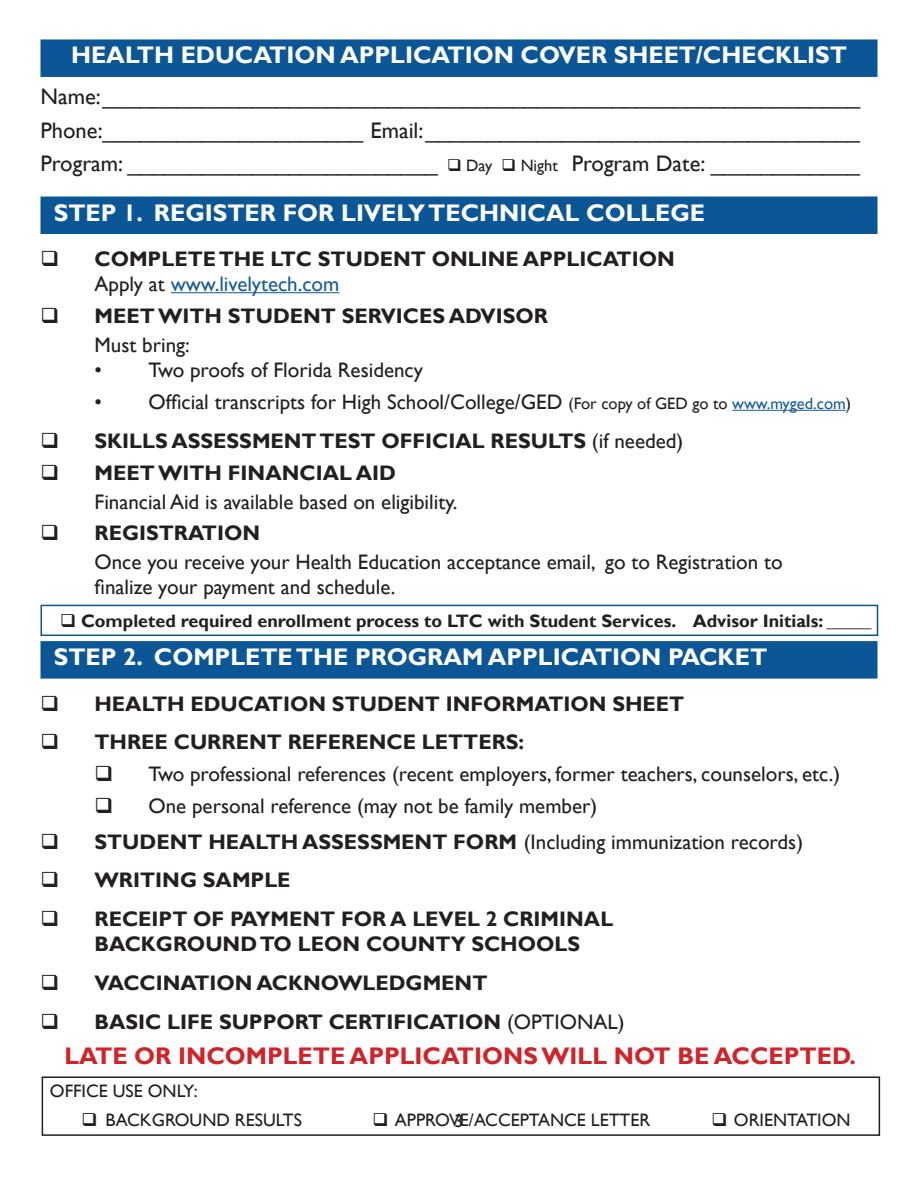
<style>
.page{position:relative;width:918px;height:1188px;background:#fff}
.page>*{position:absolute;margin:0;border:0;box-sizing:border-box;transform-origin:0 0}
.t1{font:700 24px "Gill Sans";color:#fff}
.t2{font:700 24px "Gill Sans";color:#d1232a}
.t3{font:22.5px/33.8px "Gill Sans";color:#231f20;text-align:justify}
.t4{font:21px/28.8px "Gill Sans";color:#231f20}
.t5{font:700 21px/25.2px "Gill Sans";color:#231f20}
.t6{font:700 18px "Gill Sans";color:#231f20}
.t7{font:18px "Gill Sans";color:#231f20}
.s1{font-size:16.5px}
.s2{font-weight:400}
.s3{font-weight:400;color:#175d9e}
.s4{font-size:16.5px;color:#175d9e}
.s5{font-weight:700}
</style>
<div class="page">
<div style="left:40px;top:39px;width:838px;height:38px;background:#0b5696"></div>
<div style="left:40px;top:197px;width:838px;height:37px;background:#0b5696"></div>
<hr style="left:171px;top:292px;width:168px;height:1px;background:#175d9e">
<hr style="left:732px;top:410px;width:114px;height:1px;background:#175d9e">
<div style="left:40px;top:641px;width:838px;height:38px;background:#0b5696"></div>
<div style="left:42px;top:1076px;width:838px;height:60px;border:2px solid #231f20"></div>
<div style="left:40px;top:605px;width:838px;height:31px;border:2px solid #0b5696"></div>
<p class="t1" style="left:71px;top:41px;width:777px">HEALTH EDUCATION APPLICATION COVER SHEET/CHECKLIST</p>
<p class="t3" style="left:40px;top:80px;width:821px">Name:_____________________________________________________________ Phone:_____________________ Email:___________________________________ Program: _________________________ ❑ <span class="s1">Day</span> ❑ <span class="s1">Night</span> Program Date: ____________</p>
<p class="t1" style="left:54px;top:198px;width:653px">STEP 1. REGISTER FOR LIVELY TECHNICAL COLLEGE</p>
<p class="t5" style="left:94px;top:247px;width:582px;text-indent:-54px">❑ COMPLETE THE LTC STUDENT ONLINE APPLICATION<br><span class="s2">Apply at</span> <span class="s3">www.livelytech.com</span></p>
<p class="t5" style="left:94px;top:302px;width:455px;line-height:28.8px;text-indent:-54px">❑ MEET WITH STUDENT SERVICES ADVISOR<br><span class="s2">Must bring:</span></p>
<p class="t4" style="left:94px;top:356px;width:330px">• Two proofs of Florida Residency</p>
<p class="t4" style="left:95px;top:388px;width:758px">• Official transcripts for High School/College/GED <span class="s1">(For copy of GED go to</span> <span class="s4">www.myged.com</span><span class="s1">)</span></p>
<p class="t5" style="left:41px;top:429px;width:644px">❑ SKILLS ASSESSMENT TEST OFFICIAL RESULTS <span class="s2">(if needed)</span></p>
<p class="t4" style="left:94px;top:459px;width:365px;text-indent:-54px">❑ <span class="s5">MEET WITH FINANCIAL AID<br></span>Financial Aid is available based on eligibility.</p>
<p class="t4" style="left:94px;top:519px;width:690px;text-indent:-54px">❑ <span class="s5">REGISTRATION<br></span>Once you receive your Health Education acceptance email, go to Registration to</p>
<p class="t4" style="left:95px;top:573px;width:302px">finalize your payment and schedule.</p>
<p class="t6" style="left:60px;top:610px;width:813px">❑ Completed required enrollment process to LTC with Student Services. Advisor Initials: _____</p>
<p class="t1" style="left:54px;top:643px;width:715px">STEP 2. COMPLETE THE PROGRAM APPLICATION PACKET</p>
<p class="t5" style="left:41px;top:691px;width:645px">❑ HEALTH EDUCATION STUDENT INFORMATION SHEET</p>
<p class="t5" style="left:41px;top:730px;width:485px">❑ THREE CURRENT REFERENCE LETTERS:</p>
<p class="t4" style="left:94px;top:760px;width:747px">❑ Two professional references (recent employers, former teachers, counselors, etc.)</p>
<p class="t4" style="left:94px;top:792px;width:504px">❑ One personal reference (may not be family member)</p>
<p class="t4" style="left:40px;top:828px;width:764px">❑ <span class="s5">STUDENT HEALTH ASSESSMENT FORM</span> (Including immunization records)</p>
<p class="t5" style="left:40px;top:868px;width:252px">❑ WRITING SAMPLE</p>
<p class="t5" style="left:94px;top:907px;width:520px;text-indent:-54px">❑ RECEIPT OF PAYMENT FOR A LEVEL 2 CRIMINAL<br>BACKGROUND TO LEON COUNTY SCHOOLS</p>
<p class="t5" style="left:40px;top:971px;width:448px">❑ VACCINATION ACKNOWLEDGMENT</p>
<p class="t5" style="left:40px;top:1010px;width:586px">❑ BASIC LIFE SUPPORT CERTIFICATION <span class="s2">(OPTIONAL)</span></p>
<p class="t2" style="left:64px;top:1042px;width:793px">LATE OR INCOMPLETE APPLICATIONS WILL NOT BE ACCEPTED.</p>
<p class="t7" style="left:50px;top:1081px;width:149px">OFFICE USE ONLY:</p>
<p class="t7" style="left:81px;top:1109px;width:222px">❑ BACKGROUND RESULTS</p>
<p class="t7" style="left:372px;top:1109px;width:279px">❑ APPROVE/ACCEPTANCE LETTER</p>
<p class="t7" style="left:711px;top:1109px;width:141px">❑ ORIENTATION</p>
<p class="t7" style="left:454px;top:1110px;width:10px">3</p>
</div>
